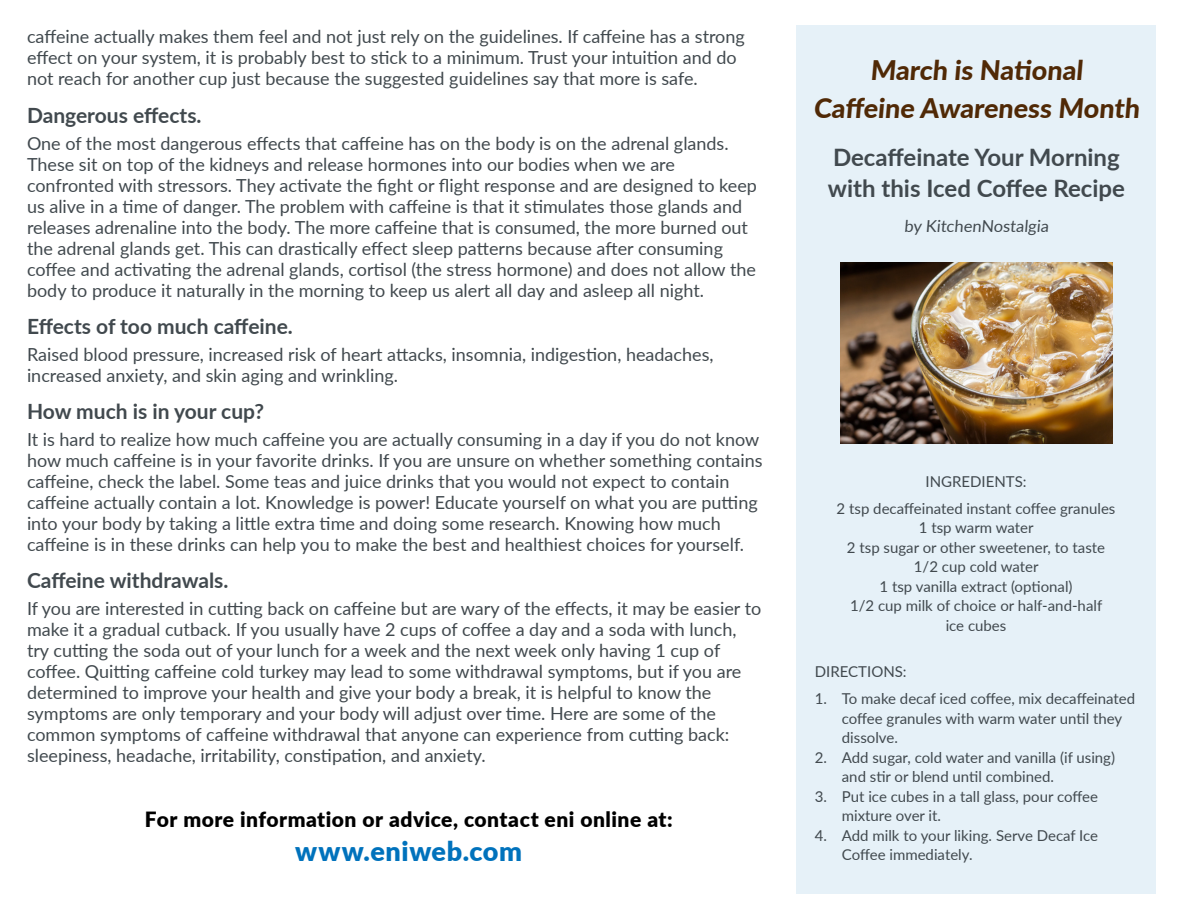
<style>
.page{position:relative;width:1188px;height:918px;background:#fff}
.page>*{position:absolute;margin:0;border:0;box-sizing:border-box;transform-origin:0 0}
.t1{font:800 27px "Lato";color:#502906}
.t2{font:900 27px "Lato";letter-spacing:.025em;color:#0072bc}
.t3{font:700 24px/30.6px "Lato";color:#41494e}
.t4{font:700 21px "Lato";color:#41494e}
.t5{font:900 21px "Lato";letter-spacing:.025em;color:#000}
.t6{font:18px/21px "Lato";color:#41494e}
.t7{font:16.5px "Lato";color:#41494e}
.t8{font:15px/19.5px "Lato";color:#41494e}
</style>
<div class="page">
<div style="left:796px;top:26px;width:360px;height:868px;background:#e6f1f8"></div>
<img style="left:840px;top:262px;width:273px;height:182px">
<p class="t6" style="left:27px;top:26px;width:719px">caffeine actually makes them feel and not just rely on the guidelines. If caffeine has a strong effect on your system, it is probably best to stick to a minimum. Trust your intuition and do</p>
<p class="t6" style="left:27px;top:68px;width:672px">not reach for another cup just because the suggested guidelines say that more is safe.</p>
<p class="t4" style="left:27px;top:100px;width:176px">Dangerous effects.</p>
<p class="t6" style="left:27px;top:132px;width:703px">One of the most dangerous effects that caffeine has on the body is on the adrenal glands.<br>These sit on top of the kidneys and release hormones into our bodies when we are</p>
<p class="t6" style="left:27px;top:174px;width:731px">confronted with stressors. They activate the fight or flight response and are designed to keep us alive in a time of danger. The problem with caffeine is that it stimulates those glands and</p>
<p class="t6" style="left:27px;top:216px;width:730px">releases adrenaline into the body. The more caffeine that is consumed, the more burned out the adrenal glands get. This can drastically effect sleep patterns because after consuming coffee and activating the adrenal glands, cortisol (the stress hormone) and does not allow the body to produce it naturally in the morning to keep us alert all day and asleep all night.</p>
<p class="t4" style="left:27px;top:311px;width:267px">Effects of too much caffeine.</p>
<p class="t6" style="left:27px;top:343px;width:688px">Raised blood pressure, increased risk of heart attacks, insomnia, indigestion, headaches,</p>
<p class="t6" style="left:27px;top:364px;width:372px">increased anxiety, and skin aging and wrinkling.</p>
<p class="t4" style="left:27px;top:396px;width:239px">How much is in your cup?</p>
<p class="t6" style="left:27px;top:428px;width:737px">It is hard to realize how much caffeine you are actually consuming in a day if you do not know how much caffeine is in your favorite drinks. If you are unsure on whether something contains caffeine, check the label. Some teas and juice drinks that you would not expect to contain</p>
<p class="t6" style="left:27px;top:491px;width:732px">caffeine actually contain a lot. Knowledge is power! Educate yourself on what you are putting into your body by taking a little extra time and doing some research. Knowing how much</p>
<p class="t6" style="left:27px;top:533px;width:719px">caffeine is in these drinks can help you to make the best and healthiest choices for yourself.</p>
<p class="t4" style="left:27px;top:565px;width:203px">Caffeine withdrawals.</p>
<p class="t6" style="left:27px;top:597px;width:736px">If you are interested in cutting back on caffeine but are wary of the effects, it may be easier to make it a gradual cutback. If you usually have 2 cups of coffee a day and a soda with lunch,</p>
<p class="t6" style="left:27px;top:639px;width:695px">try cutting the soda out of your lunch for a week and the next week only having 1 cup of</p>
<p class="t6" style="left:27px;top:660px;width:716px">coffee. Quitting caffeine cold turkey may lead to some withdrawal symptoms, but if you are determined to improve your health and give your body a break, it is helpful to know the</p>
<p class="t6" style="left:27px;top:702px;width:691px">symptoms are only temporary and your body will adjust over time. Here are some of the</p>
<p class="t6" style="left:27px;top:723px;width:704px">common symptoms of caffeine withdrawal that anyone can experience from cutting back:</p>
<p class="t6" style="left:27px;top:744px;width:460px">sleepiness, headache, irritability, constipation, and anxiety.</p>
<p class="t5" style="left:145px;top:803px;width:529px">For more information or advice, contact eni online at:</p>
<p class="t2" style="left:295px;top:831px;width:229px">www.eniweb.com</p>
<p class="t1" style="left:870px;top:50px;width:217px">March is National</p>
<p class="t1" style="left:813px;top:88px;width:331px">Caffeine Awareness Month</p>
<p class="t3" style="left:828px;top:141px;width:299px">Decaffeinate Your Morning with this Iced Coffee Recipe</p>
<p class="t7" style="left:904px;top:214px;width:148px">by KitchenNostalgia</p>
<p class="t8" style="left:926px;top:471px;width:103px">INGREDIENTS:</p>
<p class="t8" style="left:837px;top:498px;width:280px">2 tsp decaffeinated instant coffee granules</p>
<p class="t8" style="left:919px;top:517px;width:116px">1 tsp warm water</p>
<p class="t8" style="left:847px;top:537px;width:260px">2 tsp sugar or other sweetener, to taste</p>
<p class="t8" style="left:914px;top:556px;width:126px">1/2 cup cold water</p>
<p class="t8" style="left:880px;top:576px;width:195px">1 tsp vanilla extract (optional)</p>
<p class="t8" style="left:850px;top:595px;width:254px">1/2 cup milk of choice or half-and-half</p>
<p class="t8" style="left:946px;top:615px;width:62px">ice cubes</p>
<p class="t8" style="left:815px;top:661px;width:93px">DIRECTIONS:</p>
<p class="t8" style="left:842px;top:688px;width:295px;text-indent:-27px">1. To make decaf iced coffee, mix decaffeinated coffee granules with warm water until they dissolve.</p>
<p class="t8" style="left:842px;top:747px;width:275px;text-indent:-27px">2. Add sugar, cold water and vanilla (if using) and stir or blend until combined.</p>
<p class="t8" style="left:842px;top:786px;width:258px;text-indent:-27px">3. Put ice cubes in a tall glass, pour coffee mixture over it.</p>
<p class="t8" style="left:842px;top:825px;width:258px;text-indent:-27px">4. Add milk to your liking. Serve Decaf Ice<br>Coffee immediately.</p>
</div>
